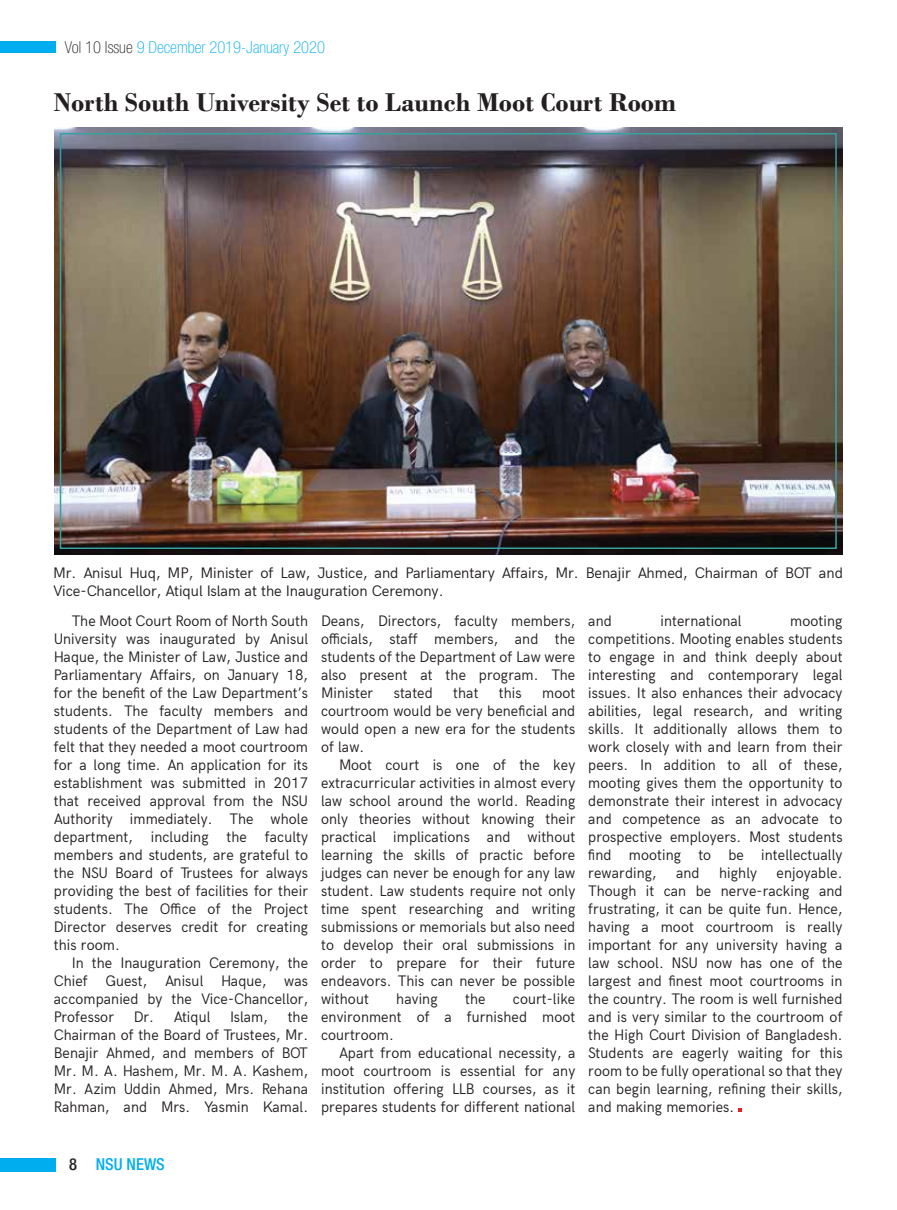
<style>
.page{position:relative;width:897px;height:1210px;background:#fff}
.page>*{position:absolute;margin:0;border:0;box-sizing:border-box;transform-origin:0 0}
.t1{font:700 27px "Bodoni";color:#231f20}
.t2{font:100 condensed 16.5px "Helvetica Neue LT Pro";color:#00aeef}
.t3{font:500 condensed 16.5px "Helvetica Neue LT Pro";color:#00aeef}
.t4{font:15px/18px "Acari Sans";letter-spacing:.01em;color:#231f20;text-align:justify}
.s1{color:#231f20}
</style>
<div class="page">
<img style="left:54px;top:127px;width:788px;height:427px">
<div style="left:60px;top:133px;width:776px;height:416px;border:2px solid #38a19e"></div>
<div style="left:0;top:41px;width:56px;height:11px;background:#00aeef"></div>
<div style="left:0;top:1158px;width:56px;height:14px;background:#00aeef"></div>
<p class="t2" style="left:65px;top:38px;width:262px"><span class="s1">Vol 10 Issue</span> 9 December 2019-January 2020</p>
<h1 class="t1" style="left:54px;top:86px;width:624px">North South University Set to Launch Moot Court Room</h1>
<p class="t4" style="left:53px;top:562px;width:791px">Mr. Anisul Huq, MP, Minister of Law, Justice, and Parliamentary Affairs, Mr. Benajir Ahmed, Chairman of BOT and<br>Vice-Chancellor, Atiqul Islam at the Inauguration Ceremony.</p>
<p class="t4" style="left:54px;top:610px;width:256px;text-indent:18px">The Moot Court Room of North South University was inaugurated by Anisul Haque, the Minister of Law, Justice and Parliamentary Affairs, on January 18, for the benefit of the Law Department’s students. The faculty members and students of the Department of Law had felt that they needed a moot courtroom for a long time. An application for its establishment was submitted in 2017 that received approval from the NSU Authority immediately. The whole department, including the faculty members and students, are grateful to the NSU Board of Trustees for always providing the best of facilities for their students. The Office of the Project Director deserves credit for creating this room.</p>
<p class="t4" style="left:54px;top:952px;width:256px;text-indent:18px">In the Inauguration Ceremony, the Chief Guest, Anisul Haque, was accompanied by the Vice-Chancellor, Professor</p>
<p class="t4" style="left:54px;top:1006px;width:256px;text-indent:234px">the Chairman of the Board of Trustees, Mr.<br>Benajir Ahmed, and members of BOT Mr. M. A. Hashem, Mr. M. A. Kashem, Mr. Azim Uddin Ahmed, Mrs. Rehana Rahman, and Mrs. Yasmin Kamal.</p>
<p class="t4" style="left:134px;top:1006px;width:78px">Dr. Atiqul</p>
<p class="t4" style="left:230px;top:1006px;width:39px">Islam,</p>
<p class="t4" style="left:321px;top:610px;width:256px">Deans, Directors, faculty members, officials, staff members, and the students of the Department of Law were also present at the program. The Minister</p>
<p class="t4" style="left:393px;top:682px;width:41px">stated</p>
<p class="t4" style="left:453px;top:682px;width:27px">that</p>
<p class="t4" style="left:499px;top:682px;width:24px">this</p>
<p class="t4" style="left:321px;top:682px;width:256px;text-indent:221px">moot courtroom would be very beneficial and would open a new era for the students of law.</p>
<p class="t4" style="left:321px;top:754px;width:256px;text-indent:18px">Moot court is one of the key extracurricular activities in almost every law school around the world. Reading only theories without knowing their practical implications and without learning the skills of practic before judges can never be enough for any law student. Law students require not only time spent researching and writing submissions or memorials but also need to develop their oral submissions in order to prepare for their future endeavors. This can never be possible without</p>
<p class="t4" style="left:321px;top:988px;width:256px;text-indent:192px">court-like environment of a furnished moot courtroom.</p>
<p class="t4" style="left:321px;top:1042px;width:256px;text-indent:18px">Apart from educational necessity, a moot courtroom is essential for any institution offering LLB courses, as it prepares students for different national</p>
<p class="t4" style="left:396px;top:988px;width:43px">having</p>
<p class="t4" style="left:465px;top:988px;width:22px">the</p>
<p class="t4" style="left:588px;top:610px;width:256px;text-indent:202px">mooting competitions. Mooting enables students to engage in and think deeply about interesting and contemporary legal issues. It also enhances their advocacy abilities, legal research, and writing skills. It additionally allows them to work closely with and learn from their peers. In addition to all of these, mooting gives them the opportunity to demonstrate their interest in advocacy and competence as an advocate to prospective employers. Most students find mooting to be intellectually rewarding,</p>
<p class="t4" style="left:588px;top:610px;width:25px">and</p>
<p class="t4" style="left:660px;top:610px;width:83px">international</p>
<p class="t4" style="left:588px;top:862px;width:256px;text-indent:188px">enjoyable.<br>Though it can be nerve-racking and frustrating, it can be quite fun. Hence, having a moot courtroom is really important for any university having a law school. NSU now has one of the largest and finest moot courtrooms in the country. The room is well furnished and is very similar to the courtroom of the High Court Division of Bangladesh.<br>Students are eagerly waiting for this room to be fully operational so that they can begin learning, refining their skills, and making memories.</p>
<p class="t4" style="left:676px;top:862px;width:25px">and</p>
<p class="t4" style="left:719px;top:862px;width:39px">highly</p>
<p class="t3" style="left:69px;top:1154px;width:97px"><span class="s1">8</span> NSU NEWS</p>
</div>
